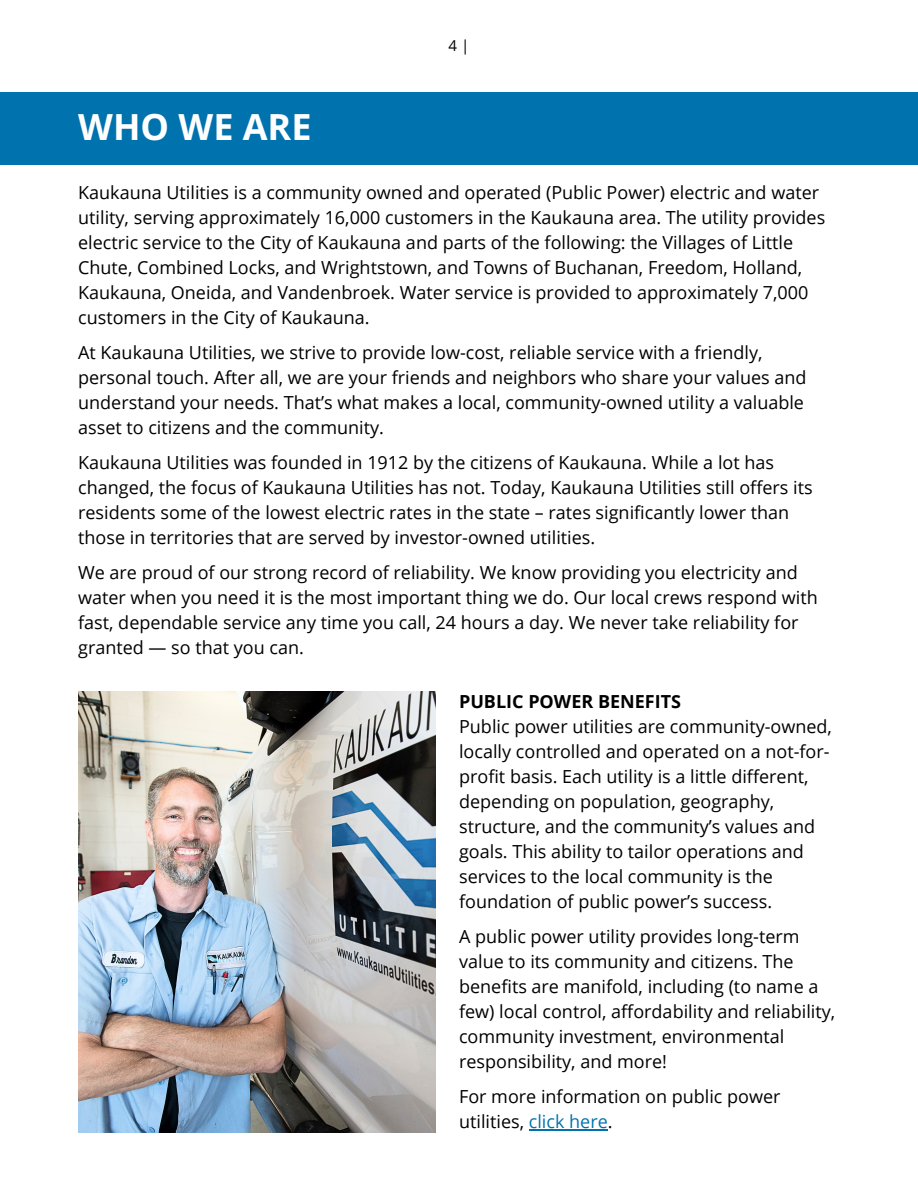
<style>
.page{position:relative;width:918px;height:1188px;background:#fff}
.page>*{position:absolute;margin:0;border:0;box-sizing:border-box;transform-origin:0 0}
.t1{font:700 36px "Open Sans";color:#fff}
.t2{font:18px/25px "Open Sans";color:#000}
.t3{font:700 18px "Open Sans";color:#000}
.t4{font:15px "Open Sans";color:#000}
.s1{color:#0073af}
</style>
<div class="page">
<div style="left:0;top:92px;width:918px;height:72px;background:#0073af"></div>
<img style="left:79px;top:692px;width:356px;height:441px">
<hr style="left:529px;top:1130px;width:79px;height:1px;background:#0073af">
<h1 class="t1" style="left:78px;top:102px;width:235px">WHO WE ARE</h1>
<p class="t4" style="left:449px;top:35px;width:22px">4 |</p>
<p class="t2" style="left:78px;top:180px;width:749px">Kaukauna Utilities is a community owned and operated (Public Power) electric and water utility, serving approximately 16,000 customers in the Kaukauna area. The utility provides electric service to the City of Kaukauna and parts of the following: the Villages of Little Chute, Combined Locks, and Wrightstown, and Towns of Buchanan, Freedom, Holland, Kaukauna, Oneida, and Vandenbroek. Water service is provided to approximately 7,000 customers in the City of Kaukauna.</p>
<p class="t2" style="left:78px;top:340px;width:730px">At Kaukauna Utilities, we strive to provide low-cost, reliable service with a friendly, personal touch. After all, we are your friends and neighbors who share your values and understand your needs. That’s what makes a local, community-owned utility a valuable asset to citizens and the community.</p>
<p class="t2" style="left:78px;top:450px;width:736px">Kaukauna Utilities was founded in 1912 by the citizens of Kaukauna. While a lot has changed, the focus of Kaukauna Utilities has not. Today, Kaukauna Utilities still offers its residents some of the lowest electric rates in the state – rates significantly lower than those in territories that are served by investor-owned utilities.</p>
<p class="t2" style="left:78px;top:560px;width:741px">We are proud of our strong record of reliability. We know providing you electricity and water when you need it is the most important thing we do. Our local crews respond with fast, dependable service any time you call, 24 hours a day. We never take reliability for granted — so that you can.</p>
<p class="t3" style="left:459px;top:689px;width:223px">PUBLIC POWER BENEFITS</p>
<p class="t2" style="left:459px;top:714px;width:374px">Public power utilities are community-owned, locally controlled and operated on a not-for&shy;profit basis. Each utility is a little different, depending on population, geography, structure, and the community’s values and goals. This ability to tailor operations and services to the local community is the foundation of public power’s success.</p>
<p class="t2" style="left:459px;top:924px;width:378px">A public power utility provides long-term value to its community and citizens. The benefits are manifold, including (to name a few) local control, affordability and reliability, community investment, environmental responsibility, and more!</p>
<p class="t2" style="left:459px;top:1084px;width:323px">For more information on public power utilities, <span class="s1">click here</span>.</p>
</div>
